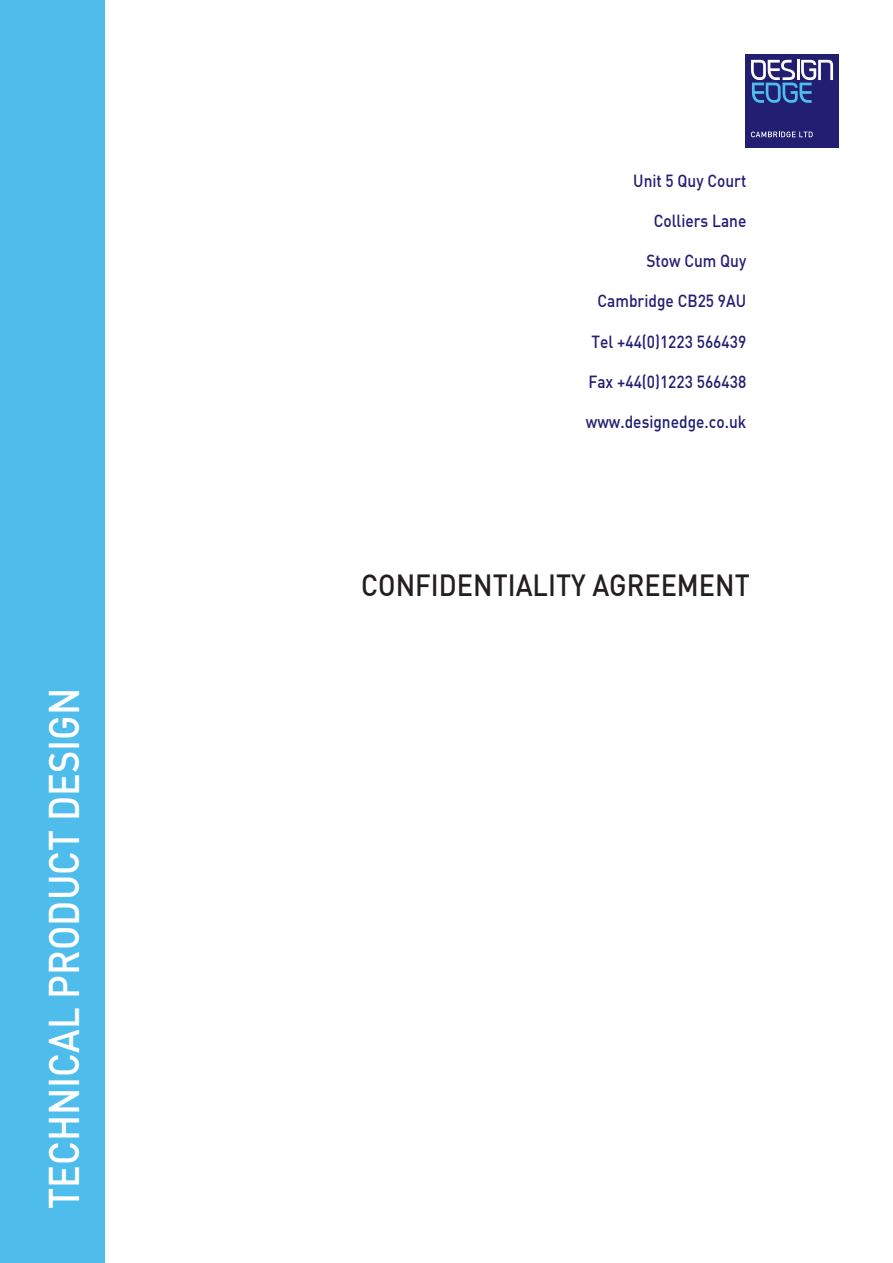
<style>
.page{position:relative;width:893px;height:1263px;background:#fff}
.page>*{position:absolute;margin:0;border:0;box-sizing:border-box;transform-origin:0 0}
.t1{font:42px "DIN Medium";color:#fff;scale:.9 1}
.t2{font:30px "DIN Medium";color:#231f20;scale:.9 1}
.t3{font:17.25px "DIN Medium";color:#221e72;scale:.9 1}
</style>
<div class="page">
<div style="left:0;top:0;width:105px;height:1263px;background:#4fbdec"></div>
<div style="left:745px;top:54px;width:94px;height:94px;background:#221e72"></div>
<svg style="left:751px;top:132px;width:62px;height:5px"></svg>
<svg style="left:751px;top:60px;width:82px;height:43px"></svg>
<p class="t1" style="left:37px;top:1209px;width:581px;rotate:-90deg">TECHNICAL PRODUCT DESIGN</p>
<p class="t3" style="left:633px;top:170px;width:127px">Unit 5 Quy Court</p>
<p class="t3" style="left:654px;top:210px;width:104px">Colliers Lane</p>
<p class="t3" style="left:646px;top:250px;width:113px">Stow Cum Quy</p>
<p class="t3" style="left:597px;top:290px;width:167px">Cambridge CB25 9AU</p>
<p class="t3" style="left:592px;top:330px;width:174px">Tel +44(0)1223 566439</p>
<p class="t3" style="left:588px;top:370px;width:177px">Fax +44(0)1223 566438</p>
<p class="t3" style="left:586px;top:411px;width:180px">www.designedge.co.uk</p>
<p class="t2" style="left:361px;top:566px;width:433px">CONFIDENTIALITY AGREEMENT</p>
</div>
